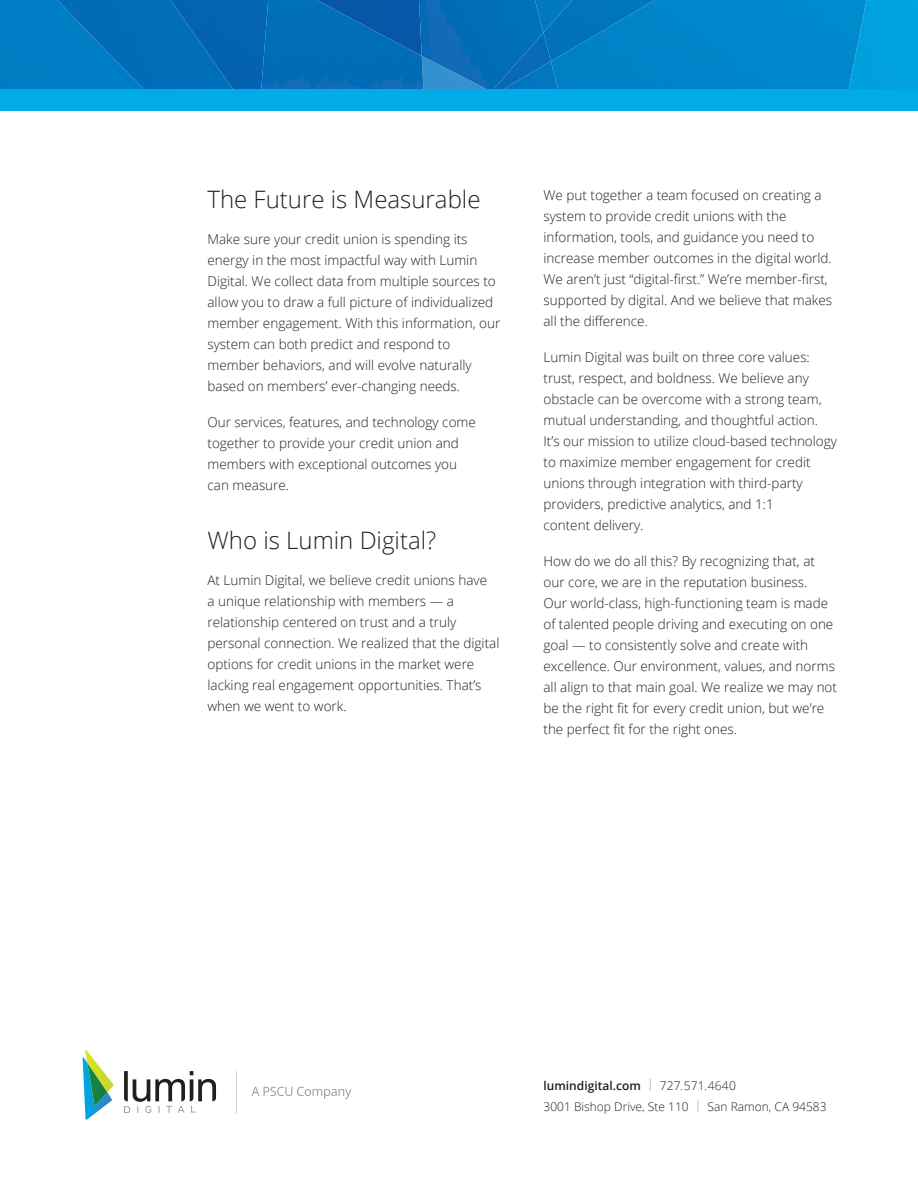
<style>
.page{position:relative;width:918px;height:1188px;background:#fff}
.page>*{position:absolute;margin:0;border:0;box-sizing:border-box;transform-origin:0 0}
.t1{font:300 24px "Open Sans";color:#231f20}
.t2{font:300 13.5px/21px "Open Sans";color:#231f20}
.t3{font:300 12px/21px "Open Sans";color:#231f20}
.s1{font-weight:600}
.s2{color:#939598}
</style>
<div class="page">
<div style="left:867px;top:0;width:51px;height:90px;background:#00a2df"></div>
<div style="left:0;top:0;width:57px;height:90px;background:#007dc4"></div>
<div style="left:558px;top:0;width:309px;height:90px;background:#0087cb"></div>
<img style="left:543px;top:0;width:112px;height:61px">
<img style="left:268px;top:0;width:151px;height:90px">
<img style="left:419px;top:0;width:124px;height:90px">
<img style="left:317px;top:0;width:105px;height:56px">
<img style="left:57px;top:0;width:113px;height:90px">
<img style="left:170px;top:0;width:98px;height:90px">
<img style="left:551px;top:61px;width:7px;height:29px">
<img style="left:493px;top:33px;width:58px;height:57px">
<svg style="left:124px;top:1071px;width:92px;height:42px"></svg>
<svg style="left:83px;top:1050px;width:31px;height:70px"></svg>
<svg style="left:251px;top:1087px;width:100px;height:12px"></svg>
<hr style="left:237px;top:1072px;width:1px;height:42px;background:#d1d2d4">
<div style="left:0;top:90px;width:918px;height:21px;background:#00abe7"></div>
<h1 class="t1" style="left:207px;top:183px;width:275px">The Future is Measurable</h1>
<p class="t2" style="left:207px;top:228px;width:294px">Make sure your credit union is spending its energy in the most impactful way with Lumin Digital. We collect data from multiple sources to allow you to draw a full picture of individualized member engagement. With this information, our system can both predict and respond to member behaviors, and will evolve naturally based on members’ ever-changing needs.</p>
<p class="t2" style="left:207px;top:411px;width:270px">Our services, features, and technology come together to provide your credit union and members with exceptional outcomes you can measure.</p>
<h1 class="t1" style="left:207px;top:523px;width:230px">Who is Lumin Digital?</h1>
<p class="t2" style="left:207px;top:569px;width:293px">At Lumin Digital, we believe credit unions have<br>a unique relationship with members — a relationship centered on trust and a truly personal connection. We realized that the digital options for credit unions in the market were lacking real engagement opportunities. That’s when we went to work.</p>
<p class="t2" style="left:543px;top:184px;width:290px">We put together a team focused on creating a system to provide credit unions with the information, tools, and guidance you need to increase member outcomes in the digital world.<br>We aren’t just “digital-first.” We’re member-first, supported by digital. And we believe that makes all the difference.</p>
<p class="t2" style="left:543px;top:346px;width:295px">Lumin Digital was built on three core values: trust, respect, and boldness. We believe any obstacle can be overcome with a strong team, mutual understanding, and thoughtful action.<br>It’s our mission to utilize cloud-based technology to maximize member engagement for credit unions through integration with third-party providers, predictive analytics, and 1:1<br>content delivery.</p>
<p class="t2" style="left:543px;top:550px;width:295px">How do we do all this? By recognizing that, at our core, we are in the reputation business.<br>Our world-class, high-functioning team is made of talented people driving and executing on one goal — to consistently solve and create with excellence. Our environment, values, and norms all align to that main goal. We realize we may not be the right fit for every credit union, but we’re the perfect fit for the right ones.</p>
<p class="t3" style="left:543px;top:1075px;width:285px"><span class="s1">lumindigital.com</span> <span class="s2">|</span> 727.571.4640<br>3001 Bishop Drive, Ste 110 <span class="s2">|</span> San Ramon, CA 94583</p>
</div>
